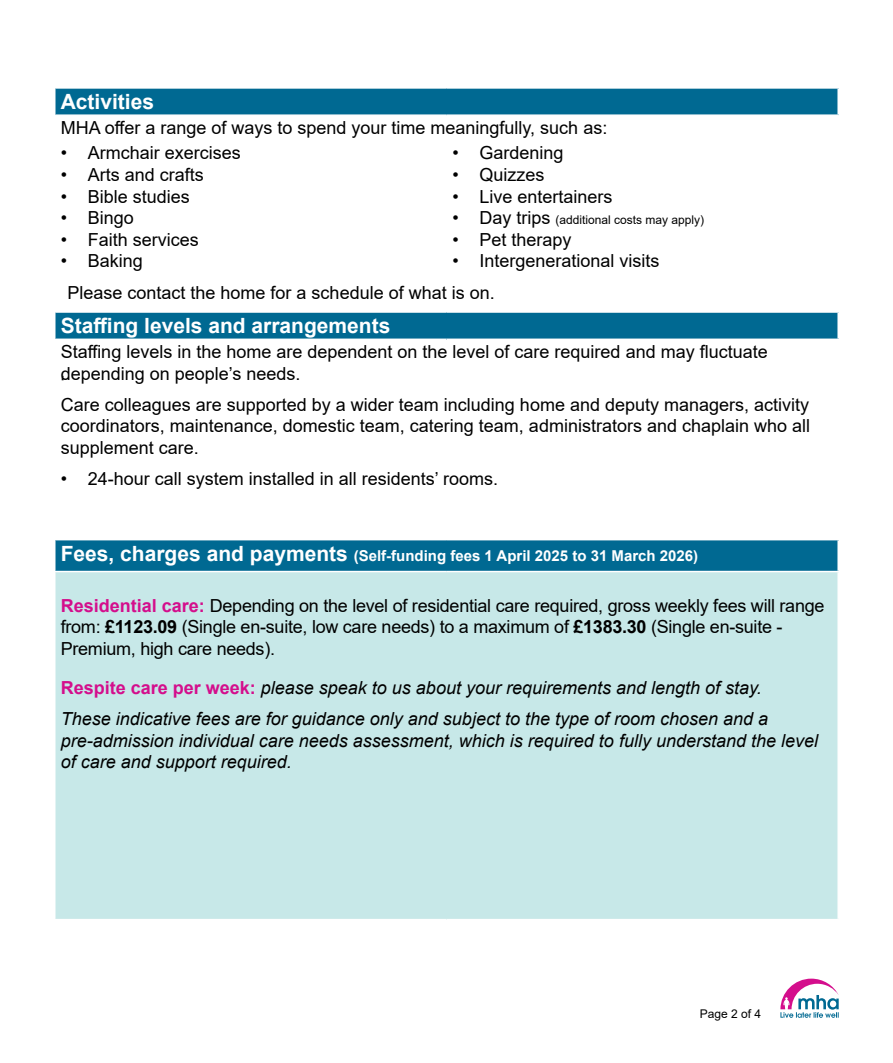
<style>
.page{position:relative;width:893px;height:1063px;background:#fff}
.page>*{position:absolute;margin:0;border:0;box-sizing:border-box;transform-origin:0 0}
.t1{font:700 21px "Arial";color:#fff}
.t2{font:18px/21.6px "Arial";color:#000}
.t3{font:italic 18px/30.6px "Arial";color:#000}
.t4{font:700 15px "Arial";color:#fff}
.t5{font:12px "Arial";color:#000}
.s1{font-size:18px}
.s2{font-size:21px}
.s3{font-weight:700;color:#d40e8c}
.s4{font-weight:700}
.s5{font-weight:700;font-style:normal;color:#d40e8c}
</style>
<div class="page">
<svg style="left:780px;top:979px;width:59px;height:39px"></svg>
<div style="left:55px;top:88px;width:783px;height:27px;background:#006992"></div>
<div style="left:55px;top:312px;width:783px;height:27px;background:#006992"></div>
<div style="left:55px;top:540px;width:783px;height:32px;background:#006992"></div>
<div style="left:55px;top:572px;width:783px;height:348px;background:#c7e8e8"></div>
<hr style="left:837px;top:89px;width:2px;height:25px;background:#fff">
<hr style="left:837px;top:313px;width:2px;height:26px;background:#fff">
<hr style="left:837px;top:540px;width:2px;height:31px;background:#fff">
<hr style="left:837px;top:572px;width:2px;height:347px;background:#fff">
<hr style="left:54px;top:919px;width:392px;height:1px;background:#fff">
<hr style="left:446px;top:919px;width:393px;height:1px;background:#fff">
<hr style="left:54px;top:87px;width:392px;height:2px;background:#fff">
<hr style="left:54px;top:89px;width:2px;height:25px;background:#fff">
<hr style="left:446px;top:87px;width:393px;height:2px;background:#fff">
<hr style="left:54px;top:114px;width:392px;height:2px;background:#fff">
<hr style="left:446px;top:114px;width:393px;height:2px;background:#fff">
<hr style="left:54px;top:311px;width:392px;height:2px;background:#fff">
<hr style="left:54px;top:313px;width:2px;height:26px;background:#fff">
<hr style="left:446px;top:311px;width:393px;height:2px;background:#fff">
<hr style="left:54px;top:540px;width:2px;height:31px;background:#fff">
<hr style="left:54px;top:571px;width:392px;height:1px;background:#fff">
<hr style="left:54px;top:572px;width:2px;height:347px;background:#fff">
<hr style="left:446px;top:571px;width:393px;height:1px;background:#fff">
<p class="t1" style="left:61px;top:87px;width:95px">Activities</p>
<p class="t2" style="left:61px;top:117px;width:548px">MHA offer a range of ways to spend your time meaningfully, such as:</p>
<p class="t2" style="left:61px;top:142px;width:182px">• Armchair exercises</p>
<p class="t2" style="left:61px;top:164px;width:145px">• Arts and crafts</p>
<p class="t2" style="left:61px;top:185px;width:131px">• Bible studies</p>
<p class="t2" style="left:61px;top:207px;width:75px">• Bingo</p>
<p class="t2" style="left:61px;top:229px;width:140px">• Faith services</p>
<p class="t2" style="left:61px;top:250px;width:84px">• Baking</p>
<p class="t2" style="left:452px;top:142px;width:113px">• Gardening</p>
<p class="t2" style="left:452px;top:164px;width:94px">• Quizzes</p>
<p class="t2" style="left:452px;top:185px;width:162px">• Live entertainers</p>
<p class="t5" style="left:452px;top:212px;width:253px"><span class="s1">• Day trips</span> (additional costs may apply)</p>
<p class="t2" style="left:452px;top:229px;width:121px">• Pet therapy</p>
<p class="t2" style="left:68px;top:245px;width:594px;line-height:31.8px;text-indent:385px">• Intergenerational visits<br>Please contact the home for a schedule of what is on.</p>
<p class="t1" style="left:61px;top:311px;width:331px">Staffing levels and arrangements</p>
<p class="t2" style="left:61px;top:341px;width:708px">Staffing levels in the home are dependent on the level of care required and may fluctuate depending on people’s needs.</p>
<p class="t2" style="left:61px;top:372px;width:751px">‘<br>Care colleagues are supported by a wider team including home and deputy managers, activity coordinators, maintenance, domestic team, catering team, administrators and chaplain who all supplement care.</p>
<p class="t2" style="left:61px;top:468px;width:439px">• 24-hour call system installed in all residents’ rooms.</p>
<p class="t4" style="left:61px;top:545px;width:639px"><span class="s2">Fees, charges and payments</span> (Self-funding fees 1 April 2025 to 31 March 2026)</p>
<p class="t2" style="left:61px;top:595px;width:765px"><span class="s3">Residential care:</span> Depending on the level of residential care required, gross weekly fees will range from: <span class="s4">£1123.09</span> (Single en-suite, low care needs) to a maximum of <span class="s4">£1383.30</span> (Single en-suite -<br>Premium, high care needs).</p>
<p class="t3" style="left:61px;top:673px;width:709px"><span class="s5">Respite care per week:</span> please speak to us about your requirements and length of stay.<br>These indicative fees are for guidance only and subject to the type of room chosen and a</p>
<p class="t3" style="left:61px;top:730px;width:759px;line-height:21.6px">pre-admission individual care needs assessment, which is required to fully understand the level of care and support required.</p>
<p class="t5" style="left:700px;top:1005px;width:63px">Page 2 of 4</p>
</div>
